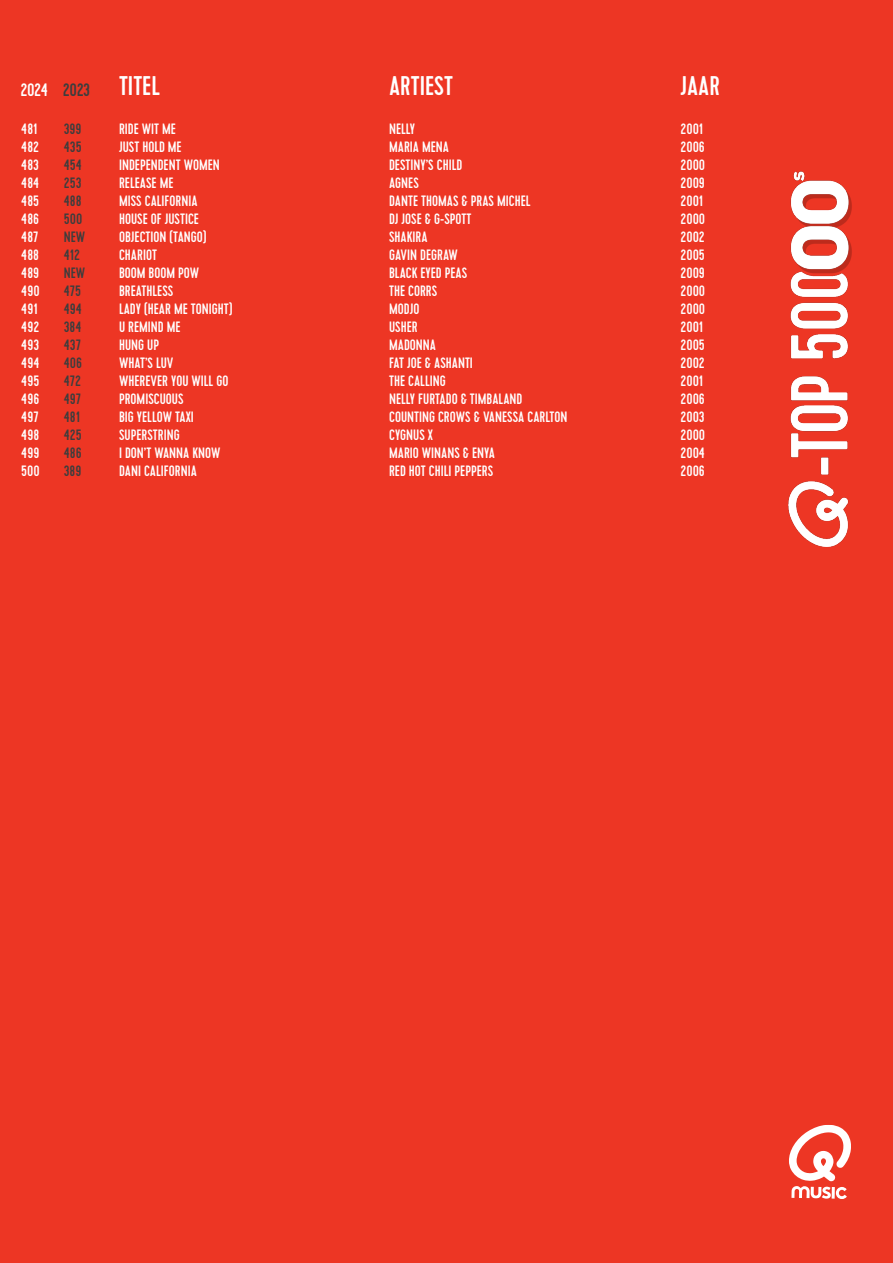
<style>
.page{position:relative;width:893px;height:1263px;background:#ed3624}
.page>*{position:absolute;margin:0;border:0;box-sizing:border-box;transform-origin:0 0}
.t1{font:500 27px "Cervo";color:#fff}
.t2{font:500 15px "Cervo";color:#fff}
.t3{font:500 15px "Cervo";color:#3d3d3d}
.s1{font-size:18px}
.s2{font-size:18px;color:#3d3d3d}
</style>
<div class="page">
<svg style="left:789px;top:1125px;width:62px;height:74px"></svg>
<img style="left:788px;top:171px;width:64px;height:376px">
<h1 class="t1" style="left:20px;top:70px;width:141px"><span class="s1">2024</span> <span class="s2">2023</span> TITEL</h1>
<h1 class="t1" style="left:389px;top:70px;width:66px">ARTIEST</h1>
<h1 class="t1" style="left:680px;top:70px;width:41px">JAAR</h1>
<p class="t2" style="left:21px;top:120px;width:18px">481</p>
<p class="t2" style="left:21px;top:138px;width:19px">482</p>
<p class="t2" style="left:21px;top:156px;width:19px">483</p>
<p class="t2" style="left:21px;top:174px;width:20px">484</p>
<p class="t2" style="left:21px;top:192px;width:19px">485</p>
<p class="t2" style="left:21px;top:210px;width:19px">486</p>
<p class="t2" style="left:21px;top:228px;width:19px">487</p>
<p class="t2" style="left:21px;top:246px;width:19px">488</p>
<p class="t2" style="left:21px;top:264px;width:19px">489</p>
<p class="t2" style="left:21px;top:282px;width:20px">490</p>
<p class="t2" style="left:21px;top:300px;width:18px">491</p>
<p class="t2" style="left:21px;top:318px;width:20px">492</p>
<p class="t2" style="left:21px;top:336px;width:19px">493</p>
<p class="t2" style="left:21px;top:354px;width:20px">494</p>
<p class="t2" style="left:21px;top:372px;width:20px">495</p>
<p class="t2" style="left:21px;top:390px;width:20px">496</p>
<p class="t2" style="left:21px;top:408px;width:19px">497</p>
<p class="t2" style="left:21px;top:426px;width:19px">498</p>
<p class="t2" style="left:21px;top:444px;width:20px">499</p>
<p class="t2" style="left:21px;top:462px;width:20px">500</p>
<p class="t3" style="left:64px;top:120px;width:19px">399</p>
<p class="t3" style="left:64px;top:138px;width:19px">435</p>
<p class="t3" style="left:64px;top:156px;width:20px">454</p>
<p class="t3" style="left:64px;top:174px;width:19px">253</p>
<p class="t3" style="left:64px;top:192px;width:19px">488</p>
<p class="t3" style="left:64px;top:210px;width:20px">500</p>
<p class="t3" style="left:64px;top:228px;width:23px">NEW</p>
<p class="t3" style="left:64px;top:246px;width:18px">412</p>
<p class="t3" style="left:64px;top:264px;width:23px">NEW</p>
<p class="t3" style="left:64px;top:282px;width:19px">475</p>
<p class="t3" style="left:64px;top:300px;width:20px">494</p>
<p class="t3" style="left:64px;top:318px;width:19px">384</p>
<p class="t3" style="left:64px;top:336px;width:19px">437</p>
<p class="t3" style="left:64px;top:354px;width:20px">406</p>
<p class="t3" style="left:64px;top:372px;width:19px">472</p>
<p class="t3" style="left:64px;top:390px;width:19px">497</p>
<p class="t3" style="left:64px;top:408px;width:18px">481</p>
<p class="t3" style="left:64px;top:426px;width:20px">425</p>
<p class="t3" style="left:64px;top:444px;width:19px">486</p>
<p class="t3" style="left:64px;top:462px;width:19px">389</p>
<p class="t2" style="left:680px;top:120px;width:24px">2001</p>
<p class="t2" style="left:680px;top:138px;width:26px">2006</p>
<p class="t2" style="left:680px;top:156px;width:26px">2000</p>
<p class="t2" style="left:680px;top:174px;width:26px">2009</p>
<p class="t2" style="left:680px;top:192px;width:24px">2001</p>
<p class="t2" style="left:680px;top:210px;width:26px">2000</p>
<p class="t2" style="left:680px;top:228px;width:26px">2002</p>
<p class="t2" style="left:680px;top:246px;width:26px">2005</p>
<p class="t2" style="left:680px;top:264px;width:26px">2009</p>
<p class="t2" style="left:680px;top:282px;width:26px">2000</p>
<p class="t2" style="left:680px;top:300px;width:26px">2000</p>
<p class="t2" style="left:680px;top:318px;width:24px">2001</p>
<p class="t2" style="left:680px;top:336px;width:26px">2005</p>
<p class="t2" style="left:680px;top:354px;width:26px">2002</p>
<p class="t2" style="left:680px;top:372px;width:24px">2001</p>
<p class="t2" style="left:680px;top:390px;width:26px">2006</p>
<p class="t2" style="left:680px;top:408px;width:26px">2003</p>
<p class="t2" style="left:680px;top:426px;width:26px">2000</p>
<p class="t2" style="left:680px;top:444px;width:26px">2004</p>
<p class="t2" style="left:680px;top:462px;width:26px">2006</p>
<p class="t2" style="left:119px;top:120px;width:58px">RIDE WIT ME</p>
<p class="t2" style="left:119px;top:138px;width:64px">JUST HOLD ME</p>
<p class="t2" style="left:119px;top:156px;width:102px">INDEPENDENT WOMEN</p>
<p class="t2" style="left:119px;top:174px;width:56px">RELEASE ME</p>
<p class="t2" style="left:119px;top:192px;width:80px">MISS CALIFORNIA</p>
<p class="t2" style="left:119px;top:210px;width:82px">HOUSE OF JUSTICE</p>
<p class="t2" style="left:119px;top:228px;width:89px">OBJECTION (TANGO)</p>
<p class="t2" style="left:119px;top:246px;width:39px">CHARIOT</p>
<p class="t2" style="left:119px;top:264px;width:82px">BOOM BOOM POW</p>
<p class="t2" style="left:119px;top:282px;width:56px">BREATHLESS</p>
<p class="t2" style="left:119px;top:300px;width:115px">LADY (HEAR ME TONIGHT)</p>
<p class="t2" style="left:119px;top:318px;width:63px">U REMIND ME</p>
<p class="t2" style="left:119px;top:336px;width:41px">HUNG UP</p>
<p class="t2" style="left:119px;top:354px;width:56px">WHAT’S LUV</p>
<p class="t2" style="left:119px;top:372px;width:111px">WHEREVER YOU WILL GO</p>
<p class="t2" style="left:119px;top:390px;width:66px">PROMISCUOUS</p>
<p class="t2" style="left:119px;top:408px;width:76px">BIG YELLOW TAXI</p>
<p class="t2" style="left:119px;top:426px;width:62px">SUPERSTRING</p>
<p class="t2" style="left:119px;top:444px;width:103px">I DON’T WANNA KNOW</p>
<p class="t2" style="left:119px;top:462px;width:79px">DANI CALIFORNIA</p>
<p class="t2" style="left:389px;top:120px;width:28px">NELLY</p>
<p class="t2" style="left:389px;top:138px;width:61px">MARIA MENA</p>
<p class="t2" style="left:389px;top:156px;width:75px">DESTINY’S CHILD</p>
<p class="t2" style="left:389px;top:174px;width:31px">AGNES</p>
<p class="t2" style="left:389px;top:192px;width:143px">DANTE THOMAS &amp; PRAS MICHEL</p>
<p class="t2" style="left:389px;top:210px;width:84px">DJ JOSE &amp; G-SPOTT</p>
<p class="t2" style="left:389px;top:228px;width:40px">SHAKIRA</p>
<p class="t2" style="left:389px;top:246px;width:70px">GAVIN DEGRAW</p>
<p class="t2" style="left:389px;top:264px;width:80px">BLACK EYED PEAS</p>
<p class="t2" style="left:389px;top:282px;width:50px">THE CORRS</p>
<p class="t2" style="left:389px;top:300px;width:32px">MODJO</p>
<p class="t2" style="left:389px;top:318px;width:30px">USHER</p>
<p class="t2" style="left:389px;top:336px;width:48px">MADONNA</p>
<p class="t2" style="left:389px;top:354px;width:85px">FAT JOE &amp; ASHANTI</p>
<p class="t2" style="left:389px;top:372px;width:58px">THE CALLING</p>
<p class="t2" style="left:389px;top:390px;width:135px">NELLY FURTADO &amp; TIMBALAND</p>
<p class="t2" style="left:389px;top:408px;width:180px">COUNTING CROWS &amp; VANESSA CARLTON</p>
<p class="t2" style="left:389px;top:426px;width:45px">CYGNUS X</p>
<p class="t2" style="left:389px;top:444px;width:107px">MARIO WINANS &amp; ENYA</p>
<p class="t2" style="left:389px;top:462px;width:106px">RED HOT CHILI PEPPERS</p>
</div>
